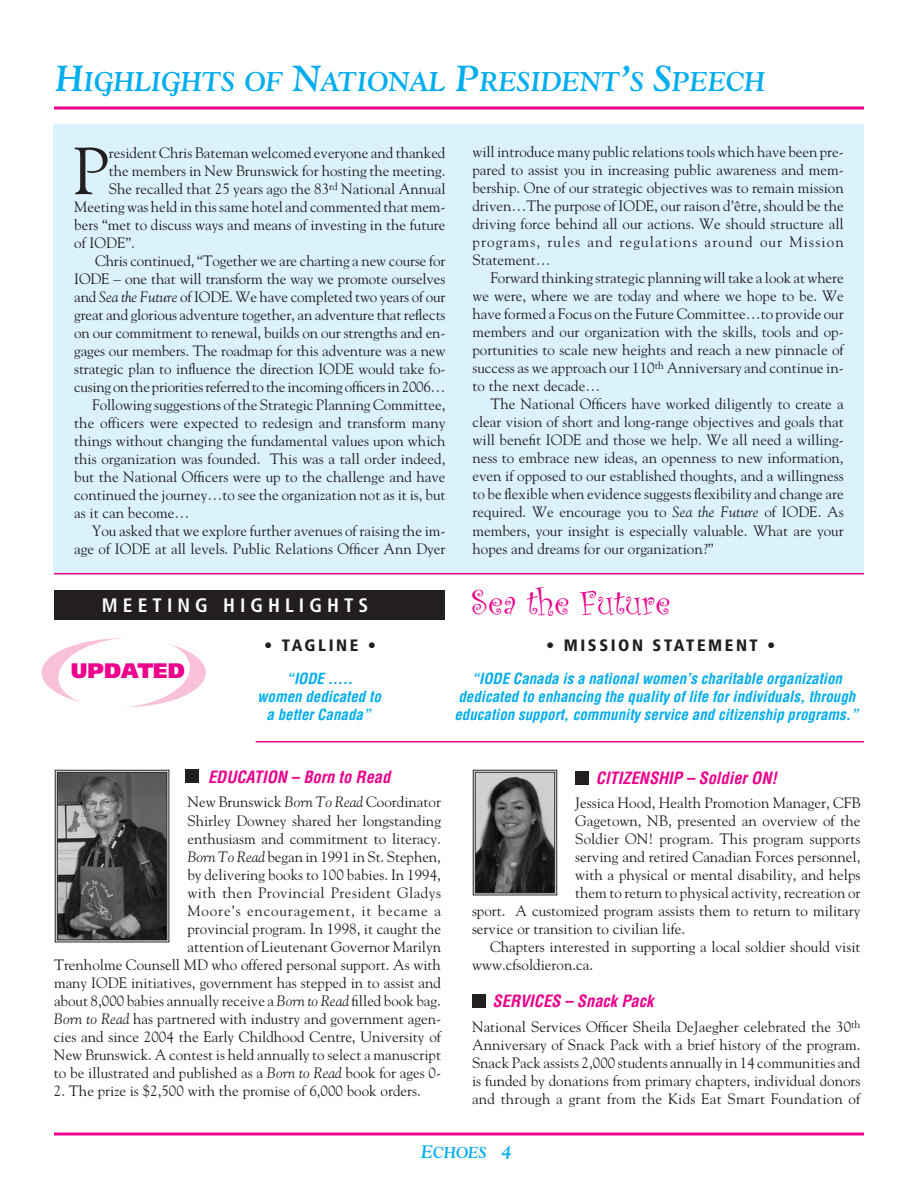
<style>
.page{position:relative;width:918px;height:1188px;background:#fff}
.page>*{position:absolute;margin:0;border:0;box-sizing:border-box;transform-origin:0 0}
.t1{font:66.15px "Goudy";color:#231f20}
.t2{font:36px "Curlz";color:#ec008c}
.t3{font:italic 700 27px "Goudy";color:#00adef}
.t4{font:900 21px "Frutiger";color:#ec008c}
.t5{font:700 condensed 19.5px "Frutiger";letter-spacing:.26em;color:#fff}
.t6{font:italic 700 condensed 16.5px "Helvetica";color:#ec008c}
.t7{font:900 condensed 16.5px "Frutiger";letter-spacing:.155em;color:#231f20}
.t8{font:italic 700 15.75px "Goudy";color:#00adef}
.t9{font:15px/18px "Goudy";color:#231f20;text-align:justify}
.t10{font:italic 700 condensed 15px/18px "Helvetica";color:#00adef;text-align:center}
.t11{font:15px "Goudy";letter-spacing:-.02em;color:#231f20}
.s1{font-size:36px}
.s2{font-style:italic}
.s3{font-size:18px}
</style>
<div class="page">
<div style="left:42px;top:638px;width:164px;height:69px;background:#f8c1d9;border-radius:50%"></div>
<svg style="left:56px;top:638px;width:136px;height:70px"></svg>
<div style="left:54px;top:125px;width:810px;height:449px;background:#dbf2fd"></div>
<svg style="left:54px;top:1132px;width:810px;height:4px;background:#f03fa8"></svg>
<hr style="left:54px;top:107px;width:810px;height:3px;background:#ec008c">
<hr style="left:54px;top:573px;width:810px;height:1px;background:#ec008c">
<div style="left:54px;top:590px;width:391px;height:30px;background:#231f20"></div>
<svg style="left:472px;top:769px;width:86px;height:127px;background:#666"></svg>
<svg style="left:54px;top:769px;width:116px;height:174px;background:#5c5c5c"></svg>
<div style="left:185px;top:770px;width:14px;height:13px;background:#231f20"></div>
<div style="left:575px;top:771px;width:13px;height:13px;background:#231f20"></div>
<hr style="left:256px;top:741px;width:608px;height:1px;background:#ec008c">
<div style="left:472px;top:995px;width:13px;height:13px;background:#231f20"></div>
<h3 class="t3" style="left:56px;top:71px;width:711px"><span class="s1">H</span>IGHLIGHTS OF <span class="s1">N</span>ATIONAL <span class="s1">P</span>RESIDENT<span class="s1">’</span>S <span class="s1">S</span>PEECH</h3>
<h1 class="t1" style="left:72px;top:145px;width:38px">P</h1>
<p class="t9" style="left:109px;top:145px;width:338px">resident Chris Bateman welcomed everyone and thanked</p>
<p class="t9" style="left:109px;top:163px;width:338px">the members in New Brunswick for hosting the meeting.</p>
<p class="t9" style="left:109px;top:181px;width:338px">She recalled that 25 years ago the 83<sup>rd</sup> National Annual</p>
<p class="t9" style="left:74px;top:199px;width:373px">Meeting was held in this same hotel and commented that mem-</p>
<p class="t9" style="left:74px;top:217px;width:373px">bers “met to discuss ways and means of investing in the future</p>
<p class="t9" style="left:74px;top:235px;width:62px">of IODE”.</p>
<p class="t9" style="left:95px;top:253px;width:352px">Chris continued, “Together we are charting a new course for</p>
<p class="t9" style="left:74px;top:271px;width:373px">IODE – one that will transform the way we promote ourselves</p>
<p class="t9" style="left:74px;top:289px;width:373px">and <span class="s2">Sea the Future</span> of IODE. We have completed two years of our</p>
<p class="t9" style="left:74px;top:307px;width:373px">great and glorious adventure together, an adventure that reflects</p>
<p class="t9" style="left:74px;top:325px;width:373px">on our commitment to renewal, builds on our strengths and en-</p>
<p class="t9" style="left:74px;top:343px;width:373px">gages our members. The roadmap for this adventure was a new</p>
<p class="t9" style="left:74px;top:361px;width:373px">strategic plan to influence the direction IODE would take fo-</p>
<p class="t11" style="left:74px;top:381px;width:373px">cusing on the priorities referred to the incoming officers in 2006…</p>
<p class="t9" style="left:92px;top:397px;width:355px">Following suggestions of the Strategic Planning Committee,</p>
<p class="t9" style="left:74px;top:415px;width:373px">the officers were expected to redesign and transform many</p>
<p class="t9" style="left:74px;top:433px;width:373px">things without changing the fundamental values upon which</p>
<p class="t9" style="left:74px;top:451px;width:373px">this organization was founded. This was a tall order indeed,</p>
<p class="t9" style="left:74px;top:469px;width:373px">but the National Officers were up to the challenge and have</p>
<p class="t9" style="left:74px;top:487px;width:373px">continued the journey…to see the organization not as it is, but</p>
<p class="t9" style="left:74px;top:505px;width:117px">as it can become…</p>
<p class="t9" style="left:92px;top:523px;width:355px">You asked that we explore further avenues of raising the im-</p>
<p class="t9" style="left:74px;top:541px;width:373px">age of IODE at all levels. Public Relations Officer Ann Dyer</p>
<h3 class="t5" style="left:102px;top:597px;width:268px">MEETING HIGHLIGHTS</h3>
<p class="t9" style="left:472px;top:144px;width:373px">will introduce many public relations tools which have been pre&shy;pared to assist you in increasing public awareness and mem&shy;bership. One of our strategic objectives was to remain mission driven…The purpose of IODE, our raison d’être, should be the driving force behind all our actions. We should structure all programs, rules and regulations around our Mission Statement…</p>
<p class="t9" style="left:472px;top:270px;width:373px;text-indent:18px">Forward thinking strategic planning will take a look at where we were, where we are today and where we hope to be. We have formed a Focus on the Future Committee…to provide our members and our organization with the skills, tools and op&shy;portunities to scale new heights and reach a new pinnacle of success as we approach our 110<sup>th</sup> Anniversary and continue in&shy;to the next decade…</p>
<p class="t9" style="left:472px;top:396px;width:373px;text-indent:18px">The National Officers have worked diligently to create a clear vision of short and long-range objectives and goals that will benefit IODE and those we help. We all need a willing&shy;ness to embrace new ideas, an openness to new information, even if opposed to our established thoughts, and a willingness to be flexible when evidence suggests flexibility and change are required. We encourage you to <span class="s2">Sea the Future</span> of IODE. As members, your insight is especially valuable. What are your hopes and dreams for our organization?”</p>
<h2 class="t2" style="left:471px;top:587px;width:201px">Sea the Future</h2>
<h3 class="t4" style="left:71px;top:662px;width:116px">UPDATED</h3>
<p class="t7" style="left:264px;top:639px;width:113px">• TAGLINE •</p>
<p class="t7" style="left:546px;top:639px;width:231px">• MISSION STATEMENT •</p>
<p class="t10" style="left:258px;top:671px;width:128px">“IODE .....<br>women dedicated to a betterCanada”</p>
<p class="t10" style="left:454px;top:671px;width:409px">“IODE Canada is a nationalwomen’s charitable organization dedicated to enhancing the quality oflife forindividuals,through education support,community service and citizenship programs.”</p>
<p class="t6" style="left:208px;top:770px;width:187px">EDUCATION – Born to Read</p>
<p class="t9" style="left:54px;top:794px;width:389px;text-align:right">New Brunswick <span class="s2">Born To Read</span> Coordinator<br>Shirley Downey shared her longstanding<br>enthusiasm and commitment to literacy.<br><span class="s2">Born To Read</span> began in 1991 in St. Stephen,<br>by delivering books to 100 babies. In 1994,<br>with then Provincial President Gladys<br>Moore’s encouragement, it became a<br>provincial program. In 1998, it caught the<br>attention of Lieutenant Governor Marilyn<br>Trenholme Counsell MD who offered personal support. As with many IODE initiatives, government has stepped in to assist and about 8,000 babies annually receive a <span class="s2">Born to Read</span> filled book bag.<br><span class="s2">Born to Read</span> has partnered with industry and government agen&shy;cies and since 2004 the Early Childhood Centre, University of New Brunswick. A contest is held annually to select a manuscript to be illustrated and published as a <span class="s2">Born to Read</span> book for ages 0-</p>
<p class="t9" style="left:54px;top:1083px;width:368px">2. The prize is $2,500 with the promise of 6,000 book orders.</p>
<p class="t6" style="left:596px;top:771px;width:186px">CITIZENSHIP – SoldierON!</p>
<p class="t9" style="left:575px;top:795px;width:287px">Jessica Hood, Health Promotion Manager, CFB</p>
<p class="t9" style="left:575px;top:813px;width:287px">Gagetown, NB, presented an overview of the</p>
<p class="t9" style="left:575px;top:831px;width:287px">Soldier ON! program. This program supports</p>
<p class="t9" style="left:575px;top:849px;width:287px">serving and retired Canadian Forces personnel,</p>
<p class="t9" style="left:575px;top:867px;width:287px">with a physical or mental disability, and helps</p>
<p class="t9" style="left:575px;top:885px;width:287px">them to return to physical activity, recreation or</p>
<p class="t9" style="left:472px;top:903px;width:390px">sport. A customized program assists them to return to military</p>
<p class="t9" style="left:472px;top:921px;width:215px">service or transition to civilian life.</p>
<p class="t9" style="left:490px;top:939px;width:372px">Chapters interested in supporting a local soldier should visit</p>
<p class="t9" style="left:472px;top:957px;width:123px">www.cfsoldieron.ca.</p>
<p class="t6" style="left:493px;top:995px;width:162px">SERVICES – Snack Pack</p>
<p class="t9" style="left:472px;top:1019px;width:390px">National Services Officer Sheila DeJaegher celebrated the 30<sup>th </sup>Anniversary of Snack Pack with a brief history of the program.<br>Snack Pack assists 2,000 students annually in 14 communities and is funded by donations from primary chapters, individual donors and through a grant from the Kids Eat Smart Foundation of</p>
<p class="t8" style="left:421px;top:1146px;width:92px"><span class="s3">E</span>CHOES <span class="s3">4</span></p>
</div>
